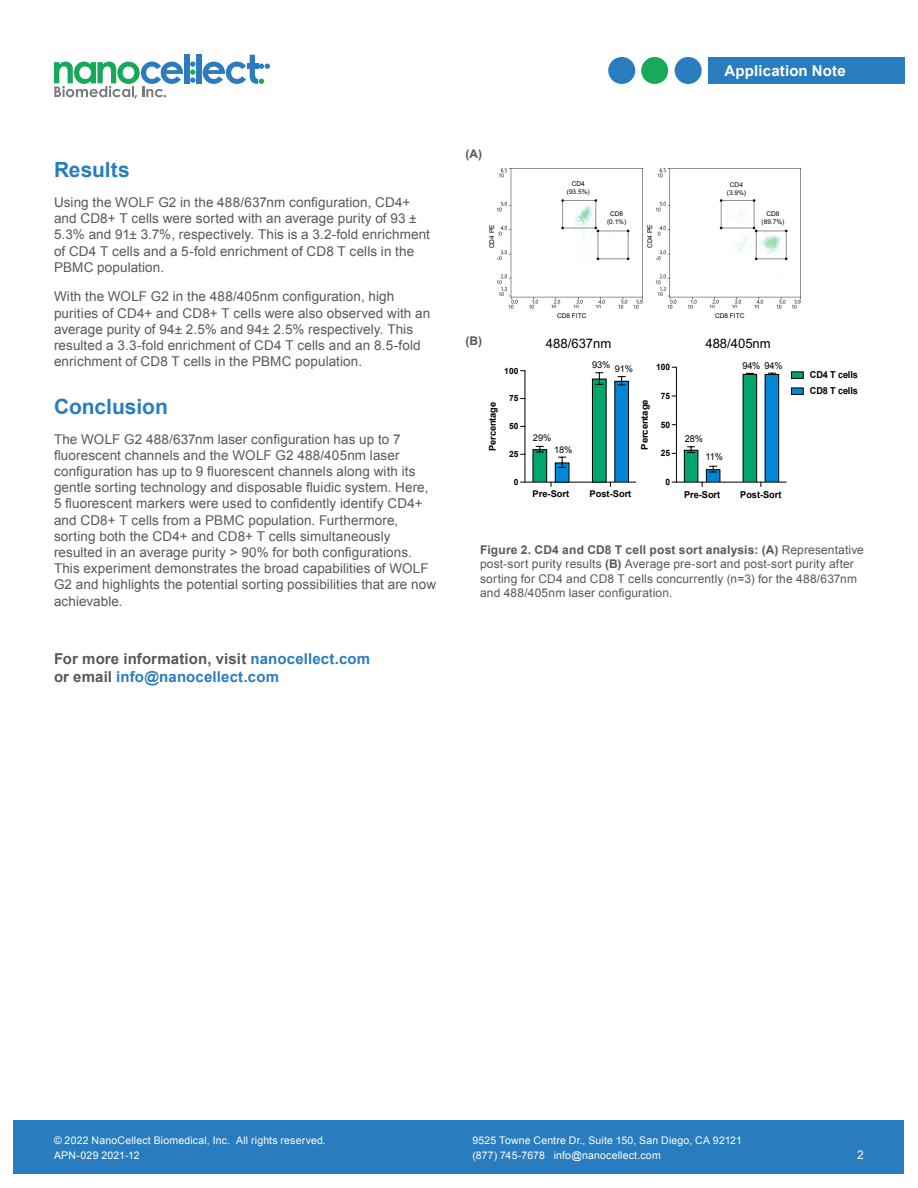
<style>
.page{position:relative;width:918px;height:1188px;background:#fff}
.page>*{position:absolute;margin:0;border:0;box-sizing:border-box;transform-origin:0 0}
.t1{font:700 21px "Arial";color:#297cbe}
.t2{font:700 15px/18px "Arial";letter-spacing:.01em;color:#297cbe}
.t3{font:700 15px "Arial";letter-spacing:.01em;color:#fff}
.t4{font:13.5px/16.2px "Arial";letter-spacing:.005em;color:#57585a}
.t5{font:13.05px "Arial";color:#000}
.t6{font:12px/14.4px "Arial";letter-spacing:.015em;color:#57585a}
.t7{font:700 12px "Arial";color:#57585a}
.t8{font:12px "Arial";color:#fff}
.t9{font:10.5px/15px "Arial";letter-spacing:.015em;color:#fff}
.t10{font:700 9.6px/16px "Arial";letter-spacing:-.015em;color:#000;scale:.96 1}
.t11{font:9.6px "Arial";letter-spacing:-.015em;color:#000;scale:.96 1}
.t12{font:700 9.3px "Arial";color:#000}
.t13{font:9.3px "Arial";letter-spacing:-.015em;color:#000}
.t14{font:700 9.15px "Arial";letter-spacing:-.015em;color:#000;scale:1.04 1}
.t15{font:700 8.85px "Arial";color:#000;scale:.96 1}
.t16{font:700 8.55px "Arial";color:#000}
.t17{font:6.6px/8.1px "Arial";color:#000;text-align:center}
.s1{color:#57585a}
.s2{font-weight:700}
</style>
<div class="page">
<div style="left:675px;top:57px;width:27px;height:27px;background:#297cbe;border-radius:50%"></div>
<div style="left:641px;top:57px;width:27px;height:27px;background:#18aa5a;border-radius:50%"></div>
<div style="left:608px;top:57px;width:27px;height:27px;background:#297cbe;border-radius:50%"></div>
<div style="left:708px;top:57px;width:196px;height:27px;background:#297cbe"></div>
<div style="left:184px;top:54px;width:5px;height:30px;background:#2c7bbe"></div>
<div style="left:196px;top:54px;width:5px;height:30px;background:#2c7bbe"></div>
<svg style="left:203px;top:55px;width:67px;height:29px"></svg>
<svg style="left:190px;top:61px;width:5px;height:22px"></svg>
<svg style="left:54px;top:62px;width:129px;height:37px"></svg>
<div style="left:14px;top:1120px;width:890px;height:54px;background:#297cbe"></div>
<img style="left:496px;top:168px;width:304px;height:141px">
<div style="left:485px;top:215px;width:13px;height:43px;background:#fff"></div>
<div style="left:643px;top:215px;width:13px;height:43px;background:#fff"></div>
<div style="left:560px;top:177px;width:37px;height:21px;background:#fff"></div>
<div style="left:718px;top:178px;width:37px;height:21px;background:#fff"></div>
<div style="left:598px;top:207px;width:37px;height:21px;background:#fff"></div>
<div style="left:755px;top:207px;width:36px;height:21px;background:#fff"></div>
<div style="left:533px;top:450px;width:14px;height:32px;background:#00a66c"></div>
<div style="left:533px;top:450px;width:14px;height:32px;border:1px solid #000"></div>
<div style="left:592px;top:379px;width:14px;height:103px;background:#00a66c"></div>
<div style="left:592px;top:379px;width:14px;height:103px;border:1px solid #000"></div>
<div style="left:555px;top:463px;width:14px;height:19px;background:#0088d7"></div>
<div style="left:555px;top:463px;width:14px;height:19px;border:1px solid #000"></div>
<div style="left:615px;top:381px;width:14px;height:101px;background:#0088d7"></div>
<div style="left:615px;top:381px;width:14px;height:101px;border:1px solid #000"></div>
<hr style="left:525px;top:482px;width:110px;height:1px;background:#000">
<hr style="left:525px;top:371px;width:1px;height:111px;background:#000">
<svg style="left:536px;top:446px;width:8px;height:7px"></svg>
<svg style="left:596px;top:372px;width:7px;height:13px"></svg>
<svg style="left:558px;top:457px;width:8px;height:11px"></svg>
<svg style="left:618px;top:376px;width:7px;height:10px"></svg>
<div style="left:684px;top:450px;width:14px;height:32px;background:#00a66c"></div>
<div style="left:684px;top:450px;width:14px;height:32px;border:1px solid #000"></div>
<div style="left:743px;top:374px;width:14px;height:108px;background:#00a66c"></div>
<div style="left:743px;top:374px;width:14px;height:108px;border:1px solid #000"></div>
<div style="left:706px;top:470px;width:14px;height:12px;background:#0088d7"></div>
<div style="left:706px;top:469px;width:14px;height:13px;border:1px solid #000"></div>
<div style="left:765px;top:374px;width:14px;height:108px;background:#0088d7"></div>
<div style="left:765px;top:374px;width:14px;height:108px;border:1px solid #000"></div>
<hr style="left:676px;top:482px;width:111px;height:1px;background:#000">
<hr style="left:676px;top:367px;width:1px;height:115px;background:#000">
<svg style="left:687px;top:447px;width:8px;height:6px"></svg>
<svg style="left:746px;top:373px;width:8px;height:2px"></svg>
<svg style="left:709px;top:466px;width:8px;height:7px"></svg>
<svg style="left:768px;top:373px;width:8px;height:2px"></svg>
<div style="left:792px;top:372px;width:11px;height:6px;background:#00a66c"></div>
<div style="left:791px;top:372px;width:12px;height:7px;border:1px solid #000"></div>
<div style="left:792px;top:388px;width:11px;height:6px;background:#0088d7"></div>
<div style="left:791px;top:388px;width:12px;height:7px;border:1px solid #000"></div>
<h1 class="t1" style="left:54px;top:156px;width:77px">Results</h1>
<p class="t4" style="left:54px;top:194px;width:378px">Using the WOLF G2 in the 488/637nm configuration, CD4+ and CD8+ T cells were sorted with an average purity of 93 ± 5.3% and 91± 3.7%, respectively. This is a 3.2-fold enrichment of CD4 T cells and a 5-fold enrichment of CD8 T cells in the PBMC population.</p>
<p class="t4" style="left:54px;top:289px;width:378px">With the WOLF G2 in the 488/405nm configuration, high purities of CD4+ and CD8+ T cells were also observed with an average purity of 94± 2.5% and 94± 2.5% respectively. This resulted a 3.3-fold enrichment of CD4 T cells and an 8.5-fold enrichment of CD8 T cells in the PBMC population.</p>
<h1 class="t1" style="left:54px;top:393px;width:115px">Conclusion</h1>
<p class="t4" style="left:54px;top:431px;width:384px">The WOLF G2 488/637nm laser configuration has up to 7 fluorescent channels and the WOLF G2 488/405nm laser configuration has up to 9 fluorescent channels along with its gentle sorting technology and disposable fluidic system. Here, 5 fluorescent markers were used to confidently identify CD4+ and CD8+ T cells from a PBMC population. Furthermore, sorting both the CD4+ and CD8+ T cells simultaneously resulted in an average purity &gt; 90% for both configurations.<br>This experiment demonstrates the broad capabilities of WOLF G2 and highlights the potential sorting possibilities that are now achievable.</p>
<p class="t2" style="left:54px;top:650px;width:318px"><span class="s1">For more information, visit</span> nanocellect.com <span class="s1">or email</span> info@nanocellect.com</p>
<p class="t3" style="left:725px;top:61px;width:123px">Application Note</p>
<p class="t7" style="left:465px;top:146px;width:18px">(A)</p>
<p class="t17" style="left:488px;top:248px;width:25px;rotate:-90deg">CD4 PE</p>
<p class="t17" style="left:567px;top:180px;width:24px">CD4 (93.5%)</p>
<p class="t17" style="left:727px;top:180px;width:21px">CD4 (3.9%)</p>
<p class="t17" style="left:607px;top:209px;width:21px">CD8 (0.1%)</p>
<p class="t17" style="left:762px;top:209px;width:24px">CD8 (89.7%)</p>
<p class="t17" style="left:646px;top:248px;width:25px;rotate:-90deg">CD4 PE</p>
<p class="t17" style="left:557px;top:311px;width:31px">CD8 FITC</p>
<p class="t17" style="left:715px;top:311px;width:31px">CD8 FITC</p>
<p class="t7" style="left:465px;top:332px;width:18px">(B)</p>
<p class="t5" style="left:546px;top:334px;width:67px">488/637nm</p>
<p class="t5" style="left:705px;top:334px;width:67px">488/405nm</p>
<p class="t16" style="left:504px;top:365px;width:16px">100</p>
<p class="t13" style="left:592px;top:358px;width:20px">93%</p>
<p class="t13" style="left:615px;top:363px;width:20px">91%</p>
<p class="t15" style="left:656px;top:361px;width:16px">100</p>
<p class="t11" style="left:742px;top:359px;width:43px">94% 94%</p>
<p class="t12" style="left:486px;top:451px;width:50px;rotate:-90deg">Percentage</p>
<p class="t16" style="left:509px;top:393px;width:11px">75</p>
<p class="t16" style="left:509px;top:421px;width:11px">50</p>
<p class="t16" style="left:509px;top:449px;width:11px">25</p>
<p class="t13" style="left:533px;top:432px;width:20px">29%</p>
<p class="t13" style="left:554px;top:444px;width:20px">18%</p>
<p class="t14" style="left:638px;top:450px;width:50px;rotate:-90deg">Percentage</p>
<p class="t15" style="left:661px;top:390px;width:11px">75</p>
<p class="t15" style="left:661px;top:419px;width:11px">50</p>
<p class="t15" style="left:661px;top:448px;width:11px">25</p>
<p class="t11" style="left:685px;top:432px;width:20px">28%</p>
<p class="t11" style="left:705px;top:451px;width:20px">11%</p>
<p class="t10" style="left:810px;top:367px;width:52px">CD4 T cells<br>CD8 T cells</p>
<p class="t16" style="left:514px;top:476px;width:6px">0</p>
<p class="t15" style="left:665px;top:476px;width:6px">0</p>
<p class="t12" style="left:533px;top:488px;width:38px">Pre-Sort</p>
<p class="t12" style="left:590px;top:488px;width:43px">Post-Sort</p>
<p class="t10" style="left:684px;top:487px;width:39px">Pre-Sort</p>
<p class="t10" style="left:740px;top:487px;width:45px">Post-Sort</p>
<p class="t6" style="left:480px;top:543px;width:385px"><span class="s2">Figure 2. CD4 and CD8 T cell post sort analysis: (A)</span> Representative post-sort purity results <span class="s2">(B)</span> Average pre-sort and post-sort purity after sorting for CD4 and CD8 T cells concurrently (n=3) for the 488/637nm and 488/405nm laser configuration.</p>
<p class="t9" style="left:54px;top:1133px;width:273px">© 2022 NanoCellect Biomedical, Inc. All rights reserved.<br>APN-029 2021-12</p>
<p class="t9" style="left:472px;top:1133px;width:271px">9525 Towne Centre Dr., Suite 150, San Diego, CA 92121 (877) 745-7678 info@nanocellect.com</p>
<p class="t8" style="left:857px;top:1147px;width:8px">2</p>
</div>
